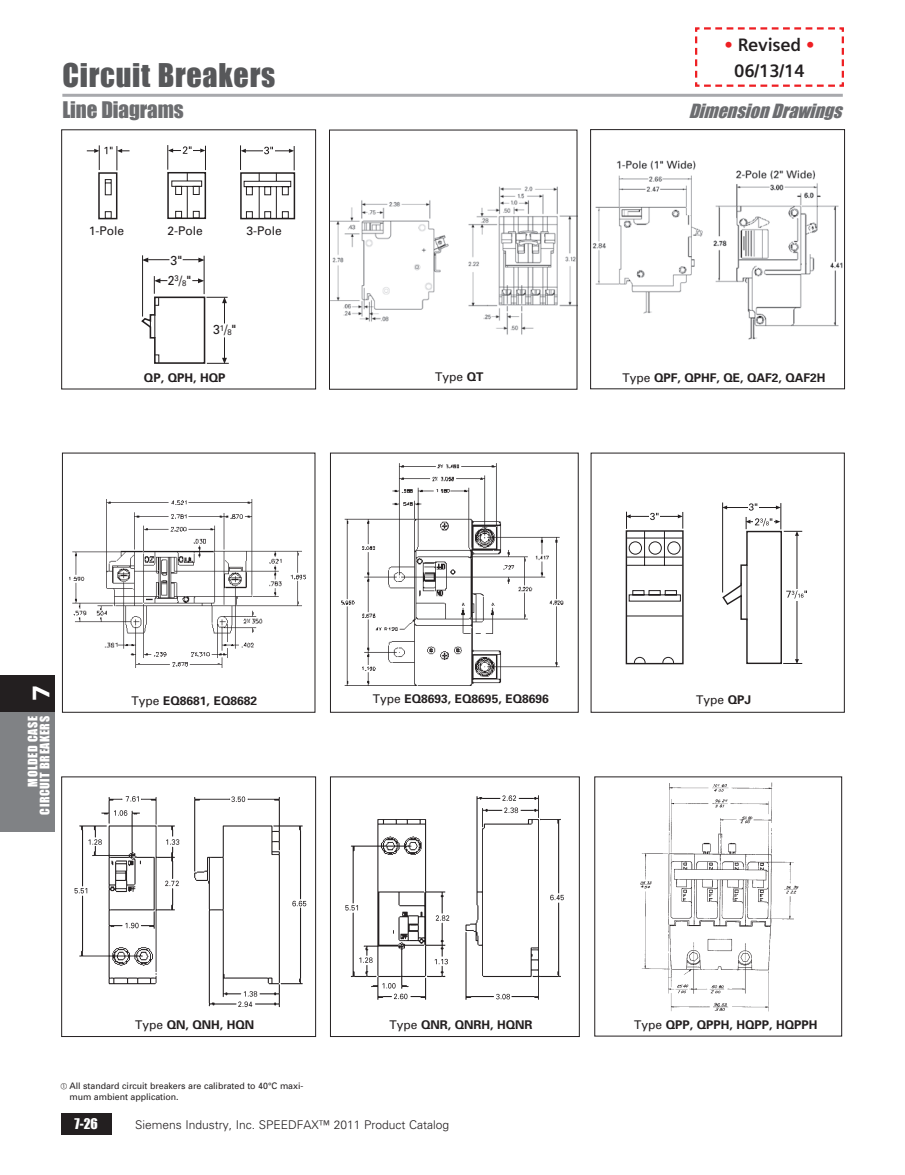
<style>
.page{position:relative;width:905px;height:1175px;background:#fff}
.page>*{position:absolute;margin:0;border:0;box-sizing:border-box;transform-origin:0 0}
.t1{font:30px "Impact";letter-spacing:.025em;color:#57585a}
.t2{font:900 24px "Univers";color:#fff}
.t3{font:21px "Impact";letter-spacing:-.005em;color:#6c6d70}
.t4{font:italic 18px "Impact";color:#6c6d70}
.t5{font:700 18px/25.5px "Siemens Sans";letter-spacing:-.01em;color:#231f20;text-align:center}
.t6{font:13.5px "Impact";color:#fff}
.t7{font:13.05px/20px "Univers";color:#231f20;scale:.93 1}
.t8{font:700 12px "Univers";color:#231f20}
.t9{font:300 12px "Univers";color:#231f20}
.t10{font:12px "Univers";color:#231f20}
.t11{font:12px/12px "Impact";letter-spacing:.05em;color:#fff;text-align:right}
.t12{font:9px/10.5px "Univers";letter-spacing:-.005em;color:#231f20}
.s1{color:#ee1f23}
.s2{font-size:8.1px}
.s3{font-weight:700}
.s4{font-weight:400}
</style>
<div class="page">
<div style="left:61px;top:1113px;width:50px;height:21px;background:#231f20"></div>
<div style="left:0;top:711px;width:54px;height:121px;background:#808285"></div>
<div style="left:0;top:675px;width:54px;height:36px;background:#231f20"></div>
<hr style="left:62px;top:94px;width:780px;height:3px;background:#a8a9ad">
<img style="left:74px;top:796px;width:233px;height:211px">
<div style="left:61px;top:776px;width:255px;height:260px;border:1px solid #231f20"></div>
<img style="left:713px;top:170px;width:129px;height:170px">
<img style="left:592px;top:160px;width:111px;height:154px">
<div style="left:590px;top:129px;width:254px;height:260px;border:1px solid #231f20"></div>
<img style="left:345px;top:795px;width:219px;height:205px">
<img style="left:331px;top:186px;width:244px;height:149px">
<svg style="left:143px;top:257px;width:61px;height:5px"></svg>
<div style="left:170px;top:256px;width:12px;height:8px;background:#fff"></div>
<hr style="left:142px;top:255px;width:1px;height:61px;background:#231f20">
<hr style="left:204px;top:256px;width:1px;height:38px;background:#231f20">
<svg style="left:141px;top:276px;width:88px;height:88px"></svg>
<div style="left:61px;top:129px;width:255px;height:260px;border:1px solid #231f20"></div>
<div style="left:98px;top:172px;width:19px;height:47px;border:2px solid #231f20"></div>
<svg style="left:104px;top:179px;width:8px;height:40px"></svg>
<svg style="left:87px;top:145px;width:42px;height:25px"></svg>
<svg style="left:240px;top:145px;width:55px;height:74px"></svg>
<svg style="left:167px;top:145px;width:39px;height:74px"></svg>
<img style="left:69px;top:499px;width:237px;height:169px">
<img style="left:341px;top:463px;width:223px;height:223px">
<img style="left:640px;top:782px;width:159px;height:230px">
<div style="left:594px;top:776px;width:248px;height:260px;border:1px solid #231f20"></div>
<hr style="left:722px;top:502px;width:1px;height:90px;background:#231f20">
<svg style="left:625px;top:503px;width:182px;height:162px"></svg>
<svg style="left:695px;top:27px;width:149px;height:60px"></svg>
<h3 class="t5" style="left:724px;top:32px;width:92px"><span class="s1">•</span> Revised <span class="s1">•<br></span>06/13/14</h3>
<h1 class="t1" style="left:62px;top:57px;width:214px">Circuit Breakers</h1>
<h3 class="t3" style="left:62px;top:97px;width:123px">Line Diagrams</h3>
<h3 class="t4" style="left:688px;top:100px;width:160px">DimensionDrawings</h3>
<p class="t10" style="left:89px;top:223px;width:37px">1-Pole</p>
<p class="t10" style="left:167px;top:223px;width:37px">2-Pole</p>
<p class="t10" style="left:246px;top:223px;width:37px">3-Pole</p>
<p class="t7" style="left:168px;top:250px;width:27px">3"<br>2<sup>3</sup>/<span class="s2">8</span>"</p>
<p class="t7" style="left:213px;top:319px;width:27px">3<sup>1</sup>/<span class="s2">8</span>"</p>
<p class="t8" style="left:144px;top:369px;width:83px">QP, QPH, HQP</p>
<p class="t10" style="left:435px;top:370px;width:50px">Type <span class="s3">QT</span></p>
<p class="t8" style="left:622px;top:370px;width:205px"><span class="s4">Type</span> QPF, QPHF, QE, QAF2, QAF2H</p>
<h2 class="t2" style="left:26px;top:701px;width:18px;rotate:-90deg">7</h2>
<p class="t11" style="left:27px;top:814px;width:100px;rotate:-90deg">MOLDED CASE<br>CIRCUIT BREAKERS</p>
<p class="t8" style="left:132px;top:692px;width:127px"><span class="s4">Type</span> EQ8681, EQ8682</p>
<p class="t8" style="left:373px;top:691px;width:177px"><span class="s4">Type</span> EQ8693, EQ8695, EQ8696</p>
<p class="t8" style="left:135px;top:1017px;width:121px"><span class="s4">Type</span> QN, QNH, HQN</p>
<p class="t8" style="left:389px;top:1017px;width:145px"><span class="s4">Type</span> QNR, QNRH, HQNR</p>
<p class="t12" style="left:69px;top:1080px;width:235px;text-indent:-9px"><sup>a</sup> All standard circuit breakers are calibrated to 40°C maxi&shy;mum ambient application.</p>
<p class="t6" style="left:74px;top:1115px;width:25px">7-26</p>
<p class="t9" style="left:135px;top:1117px;width:316px">Siemens Industry, Inc. SPEEDFAX™ 2011 Product Catalog</p>
<p class="t10" style="left:696px;top:692px;width:57px">Type <span class="s3">QPJ</span></p>
<p class="t8" style="left:634px;top:1016px;width:185px"><span class="s4">Type</span> QPP, QPPH, HQPP, HQPPH</p>
</div>
